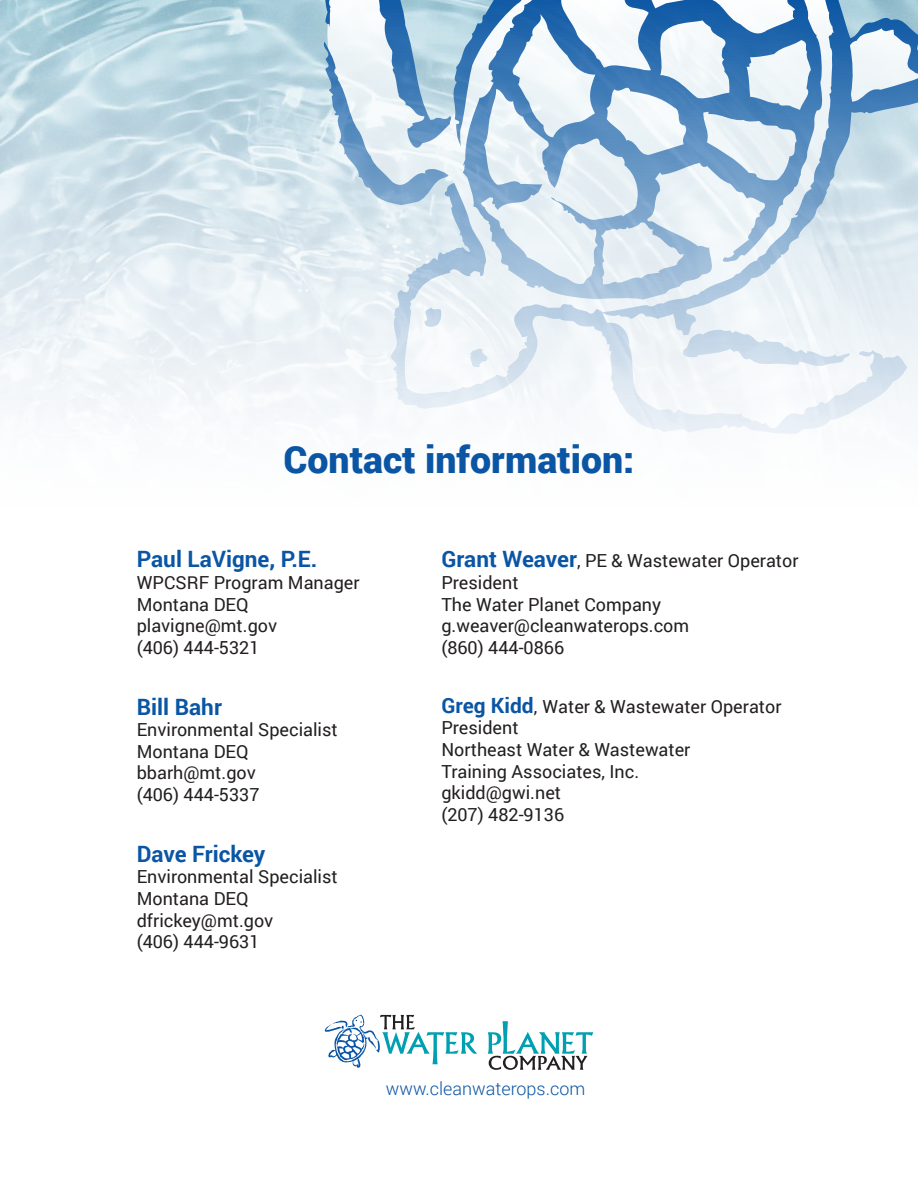
<style>
.page{position:relative;width:918px;height:1188px;background:#fff}
.page>*{position:absolute;margin:0;border:0;box-sizing:border-box;transform-origin:0 0}
.t1{font:900 37.5px "Roboto";color:#0a55a4}
.t2{font:700 22.5px "Roboto";color:#0a55a4}
.t3{font:18px/21.6px "Roboto";color:#231f20}
.t4{font:300 18px "Roboto";color:#0a55a4}
.s1{font-weight:700;font-size:22.5px;color:#0a55a4}
.s2{font-weight:700;font-size:21px;color:#0a55a4}
</style>
<div class="page">
<img style="left:0;top:0;width:324px;height:422px">
<svg style="left:324px;top:205px;width:65px;height:212px;fill:#ecf2f7"></svg>
<svg style="left:320px;top:0;width:124px;height:205px"></svg>
<svg style="left:444px;top:0;width:474px;height:434px"></svg>
<svg style="left:389px;top:195px;width:220px;height:214px"></svg>
<svg style="left:401px;top:177px;width:200px;height:222px;fill:#eaf2f6"></svg>
<svg style="left:423px;top:307px;width:19px;height:22px"></svg>
<svg style="left:468px;top:347px;width:20px;height:21px"></svg>
<svg style="left:488px;top:1021px;width:105px;height:49px"></svg>
<svg style="left:325px;top:1015px;width:152px;height:53px"></svg>
<h1 class="t1" style="left:283px;top:433px;width:353px">Contact information:</h1>
<p class="t2" style="left:137px;top:544px;width:182px">Paul LaVigne, P.E.</p>
<p class="t3" style="left:137px;top:571px;width:224px">WPCSRF Program Manager<br>Montana DEQ plavigne@mt.gov<br>(406) 444-5321</p>
<p class="t2" style="left:137px;top:691px;width:87px">Bill Bahr</p>
<p class="t3" style="left:137px;top:718px;width:203px">Environmental Specialist<br>Montana DEQ bbarh@mt.gov<br>(406) 444-5337</p>
<p class="t2" style="left:137px;top:838px;width:130px">Dave Frickey</p>
<p class="t3" style="left:137px;top:865px;width:203px">Environmental Specialist<br>Montana DEQ dfrickey@mt.gov<br>(406) 444-9631</p>
<p class="t3" style="left:441px;top:550px;width:359px"><span class="s1">Grant Weaver</span>, PE &amp; Wastewater Operator<br>President<br>The Water Planet Company g.weaver@cleanwaterops.com<br>(860) 444-0866</p>
<p class="t3" style="left:441px;top:695px;width:342px"><span class="s2">Greg Kidd</span>, Water &amp; Wastewater Operator<br>President<br>Northeast Water &amp; Wastewater<br>Training Associates, Inc.<br>gkidd@gwi.net<br>(207) 482-9136</p>
<p class="t4" style="left:386px;top:1076px;width:201px">www.cleanwaterops.com</p>
</div>
